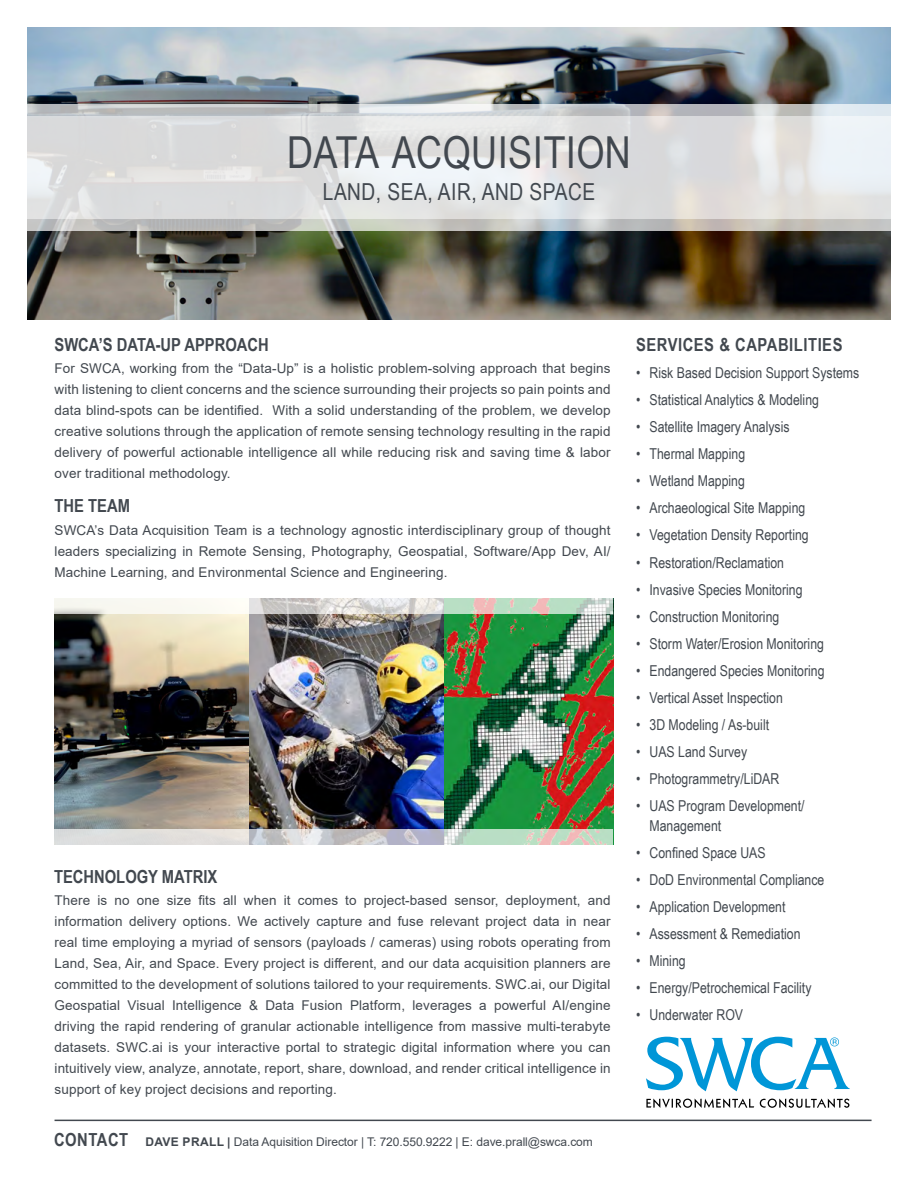
<style>
.page{position:relative;width:918px;height:1188px;background:#fff}
.page>*{position:absolute;margin:0;border:0;box-sizing:border-box;transform-origin:0 0}
.t1{font:44.1px "Arial Narrow";letter-spacing:.01em;color:#42484f}
.t2{font:23.4px "Arial Narrow";letter-spacing:.02em;color:#42484f}
.t3{font:700 18px "Arial Narrow";color:#42484f}
.t4{font:700 18px "Arial Narrow";letter-spacing:.03em;color:#42484f}
.t5{font:15px/19.5px "Arial Narrow";color:#42484f}
.t6{font:13.5px/21px "Arial";letter-spacing:.01em;color:#42484f;text-align:justify}
.t7{font:12px "Arial";letter-spacing:-.005em;color:#42484f}
.s1{font-family:"Arial Narrow";font-weight:700;font-size:18px}
.s2{font-weight:700}
</style>
<div class="page">
<hr style="left:55px;top:1120px;width:817px;height:1px;background:#42484f">
<img style="left:55px;top:614px;width:558px;height:215px">
<svg style="left:55px;top:598px;width:558px;height:16px"></svg>
<svg style="left:55px;top:829px;width:558px;height:16px;background:#cfd3cf"></svg>
<img style="left:27px;top:27px;width:864px;height:293px">
<svg style="left:27px;top:105px;width:864px;height:126px;background:#c4c6c5"></svg>
<svg style="left:27px;top:116px;width:864px;height:103px;background:#e0e1e1"></svg>
<svg style="left:646px;top:1099px;width:108px;height:9px"></svg>
<svg style="left:760px;top:1099px;width:89px;height:9px"></svg>
<svg style="left:646px;top:1037px;width:204px;height:54px"></svg>
<h1 class="t1" style="left:287px;top:120px;width:345px">DATA ACQUISITION</h1>
<h2 class="t2" style="left:323px;top:175px;width:274px">LAND, SEA, AIR, AND SPACE</h2>
<h3 class="t3" style="left:55px;top:331px;width:216px">SWCA’S DATA-UP APPROACH</h3>
<p class="t6" style="left:55px;top:357px;width:558px">For SWCA, working from the “Data-Up” is a holistic problem-solving approach that begins with listening to client concerns and the science surrounding their projects so pain points and data blind-spots can be identified. With a solid understanding of the problem, we develop creative solutions through the application of remote sensing technology resulting in the rapid delivery of powerful actionable intelligence all while reducing risk and saving time &amp; labor over traditional methodology.</p>
<h3 class="t3" style="left:55px;top:492px;width:77px">THE TEAM</h3>
<p class="t6" style="left:55px;top:519px;width:558px">SWCA’s Data Acquisition Team is a technology agnostic interdisciplinary group of thought leaders specializing in Remote Sensing, Photography, Geospatial, Software/App Dev, AI/ Machine Learning, and Environmental Science and Engineering.</p>
<h3 class="t3" style="left:54px;top:863px;width:165px">TECHNOLOGY MATRIX</h3>
<p class="t6" style="left:55px;top:890px;width:558px">There is no one size fits all when it comes to project-based sensor, deployment, and information delivery options. We actively capture and fuse relevant project data in near real time employing a myriad of sensors (payloads / cameras) using robots operating from Land, Sea, Air, and Space. Every project is different, and our data acquisition planners are committed to the development of solutions tailored to your requirements. SWC.ai, our Digital Geospatial Visual Intelligence &amp; Data Fusion Platform, leverages a powerful AI/engine driving the rapid rendering of granular actionable intelligence from massive multi-terabyte datasets. SWC.ai is your interactive portal to strategic digital information where you can intuitively view, analyze, annotate, report, share, download, and render critical intelligence in support of key project decisions and reporting.</p>
<p class="t7" style="left:54px;top:1133px;width:540px"><span class="s1">CONTACT</span> <span class="s2">DAVE PRALL |</span> Data Aquisition Director | T: 720.550.9222 | E: dave.prall@swca.com</p>
<h3 class="t4" style="left:636px;top:331px;width:208px">SERVICES &amp; CAPABILITIES</h3>
<p class="t5" style="left:636px;top:362px;width:225px">• Risk Based Decision Support Systems</p>
<p class="t5" style="left:636px;top:390px;width:185px">• Statistical Analytics &amp; Modeling</p>
<p class="t5" style="left:636px;top:417px;width:155px">• Satellite Imagery Analysis</p>
<p class="t5" style="left:636px;top:444px;width:111px">• Thermal Mapping</p>
<p class="t5" style="left:636px;top:471px;width:111px">• Wetland Mapping</p>
<p class="t5" style="left:636px;top:498px;width:171px">• Archaeological Site Mapping</p>
<p class="t5" style="left:636px;top:525px;width:174px">• Vegetation Density Reporting</p>
<p class="t5" style="left:636px;top:552px;width:150px">• Restoration/Reclamation</p>
<p class="t5" style="left:636px;top:579px;width:168px">• Invasive Species Monitoring</p>
<p class="t5" style="left:636px;top:606px;width:145px">• Construction Monitoring</p>
<p class="t5" style="left:636px;top:633px;width:190px">• Storm Water/Erosion Monitoring</p>
<p class="t5" style="left:636px;top:660px;width:190px">• Endangered Species Monitoring</p>
<p class="t5" style="left:636px;top:687px;width:148px">• Vertical Asset Inspection</p>
<p class="t5" style="left:636px;top:714px;width:135px">• 3D Modeling / As-built</p>
<p class="t5" style="left:636px;top:741px;width:113px">• UAS Land Survey</p>
<p class="t5" style="left:636px;top:768px;width:145px">• Photogrammetry/LiDAR</p>
<p class="t5" style="left:650px;top:795px;width:157px;text-indent:-14px">• UAS Program Development/<br>Management</p>
<p class="t5" style="left:636px;top:842px;width:131px">• Confined Space UAS</p>
<p class="t5" style="left:636px;top:869px;width:190px">• DoD Environmental Compliance</p>
<p class="t5" style="left:636px;top:896px;width:151px">• Application Development</p>
<p class="t5" style="left:636px;top:923px;width:166px">• Assessment &amp; Remediation</p>
<p class="t5" style="left:636px;top:950px;width:51px">• Mining</p>
<p class="t5" style="left:636px;top:977px;width:177px">• Energy/Petrochemical Facility</p>
<p class="t5" style="left:636px;top:1004px;width:109px">• Underwater ROV</p>
</div>
